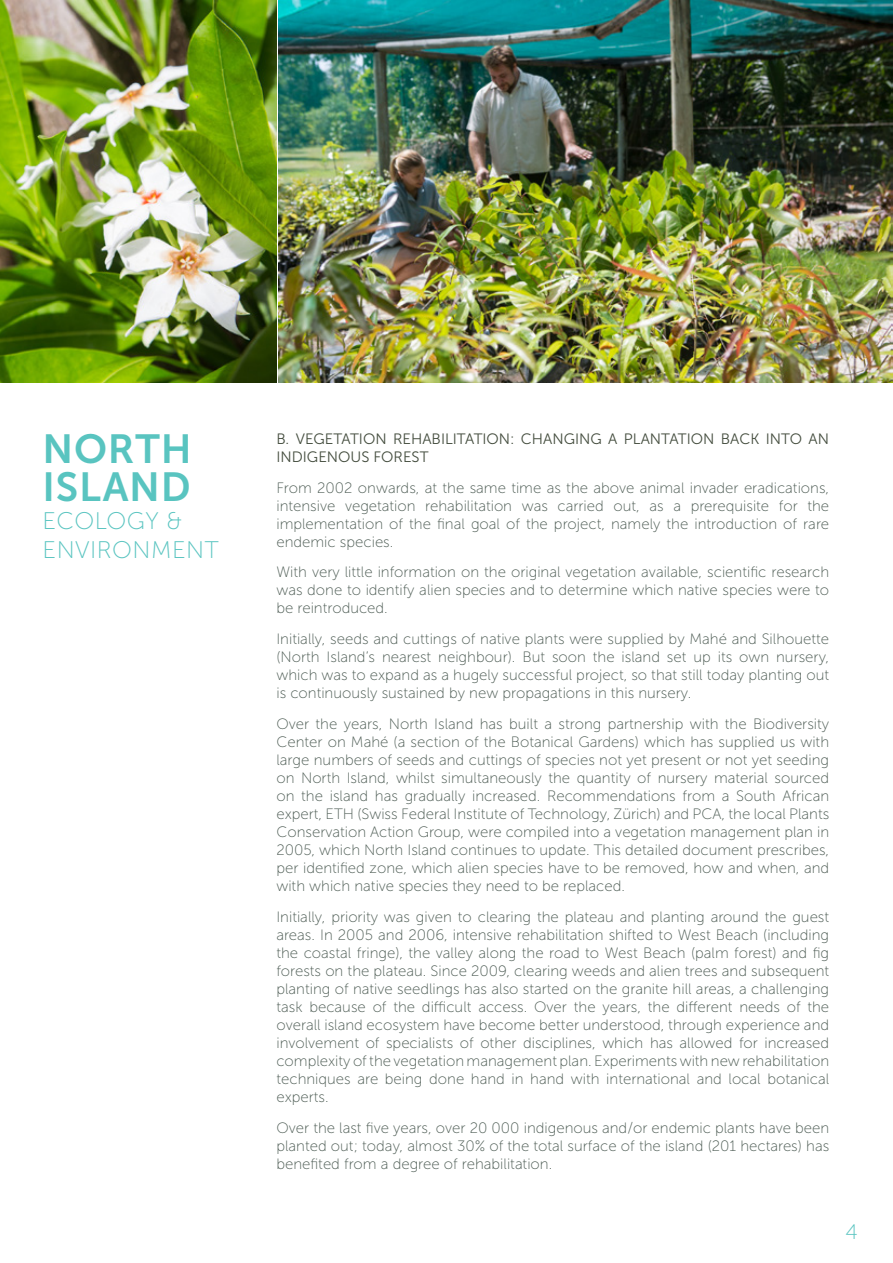
<style>
.page{position:relative;width:893px;height:1263px;background:#fff}
.page>*{position:absolute;margin:0;border:0;box-sizing:border-box;transform-origin:0 0}
.t1{font:40.5px/37.5px "Museo Sans 700";letter-spacing:.02em;color:#59c4c0}
.t2{font:24px/28.8px "Museo Sans 100";letter-spacing:.02em;color:#59c4c0}
.t3{font:21px "Museo Sans 100";color:#59c4c0}
.NI-Body-NEW{font:15px/18px "Museo Sans 100";color:#4b5a52;text-align:right}
.NI-Body-NEW-2{font:15px/18px "Museo Sans 300";color:#434c3d}
</style>
<div class="page">
<img style="left:0;top:0;width:276px;height:383px">
<img style="left:279px;top:0;width:614px;height:383px">
<h1 class="t1" style="left:43px;top:430px;width:151px">NORTH<br>ISLAND</h1>
<h2 class="t2" style="left:43px;top:507px;width:178px">ECOLOGY &amp;<br>ENVIRONMENT</h2>
<p class="NI-Body-NEW-2" style="left:276px;top:430px;width:554px">B. VEGETATION REHABILITATION: CHANGING A PLANTATION BACK INTO AN<br>INDIGENOUS FOREST</p>
<p class="NI-Body-NEW" style="left:276px;top:479px;width:554px">From 2002 onwards, at the same time as the above animal invader eradications, the</p>
<p class="NI-Body-NEW" style="left:779px;top:497px;width:20px">for</p>
<p class="NI-Body-NEW" style="left:276px;top:497px;width:554px;text-align:left">intensive<br>implementation of the final goal of the project, namely the introduction of rare endemic species.</p>
<p class="NI-Body-NEW" style="left:276px;top:563px;width:554px;text-align:justify">With very little information on the original vegetation available, scientific research was done to identify alien species and to determine which native species were to be reintroduced.</p>
<p class="NI-Body-NEW" style="left:276px;top:630px;width:554px">Initially, seeds and cuttings of native plants were supplied by Mahé and Silhouette nursery,</p>
<p class="NI-Body-NEW" style="left:345px;top:497px;width:72px">vegetation</p>
<p class="NI-Body-NEW" style="left:425px;top:497px;width:88px">rehabilitation</p>
<p class="NI-Body-NEW" style="left:558px;top:497px;width:48px">carried</p>
<p class="NI-Body-NEW" style="left:691px;top:497px;width:80px">prerequisite</p>
<p class="NI-Body-NEW" style="left:614px;top:497px;width:28px">out,</p>
<p class="NI-Body-NEW" style="left:522px;top:497px;width:28px">was</p>
<p class="NI-Body-NEW" style="left:649px;top:497px;width:16px">as</p>
<p class="NI-Body-NEW" style="left:673px;top:497px;width:9px">a</p>
<p class="NI-Body-NEW" style="left:276px;top:648px;width:554px;text-align:left">(North<br>which was to expand as a hugely successful project, so that still today planting out is continuously sustained by new propagations in this nursery.</p>
<p class="NI-Body-NEW" style="left:276px;top:715px;width:554px;text-align:justify">Over the years, North Island has built a strong partnership with the Biodiversity Center on Mahé (a section of the Botanical Gardens) which has supplied us with large numbers of seeds and cuttings of species not yet present or not yet seeding on North Island, whilst simultaneously the quantity of nursery material sourced on the island has gradually increased. Recommendations from a South African expert, ETH (Swiss Federal Institute of Technology, Zürich) and PCA, the local Plants Conservation Action Group, were compiled into a vegetation management plan in 2005, which North Island continues to update. This detailed document prescribes, per identified zone, which alien species have to be removed, how and when, and with which native species they need to be replaced.</p>
<p class="NI-Body-NEW" style="left:276px;top:908px;width:554px">Initially, priority was given to clearing the plateau and planting around the guest areas In. 2005 and 2006, intensive rehabilitation shifted to West Beach (including the coastal fringe ,) the valley along the road to West Beach (palm forest) and fig forests on the plateau. Since 2009, clearing weeds and alien trees and subsequent planting of native seedlings has also started on the granite hill areas a, challenging the</p>
<p class="NI-Body-NEW" style="left:438px;top:648px;width:79px">neighbour .)</p>
<p class="NI-Body-NEW" style="left:327px;top:648px;width:50px">Island s’</p>
<p class="NI-Body-NEW" style="left:522px;top:648px;width:24px">But</p>
<p class="NI-Body-NEW" style="left:593px;top:648px;width:23px">the</p>
<p class="NI-Body-NEW" style="left:622px;top:648px;width:40px">island</p>
<p class="NI-Body-NEW" style="left:718px;top:648px;width:16px">its</p>
<p class="NI-Body-NEW" style="left:382px;top:648px;width:51px">nearest</p>
<p class="NI-Body-NEW" style="left:667px;top:648px;width:21px">set</p>
<p class="NI-Body-NEW" style="left:552px;top:648px;width:35px">soon</p>
<p class="NI-Body-NEW" style="left:693px;top:648px;width:19px">up</p>
<p class="NI-Body-NEW" style="left:739px;top:648px;width:32px">own</p>
<p class="NI-Body-NEW" style="left:534px;top:998px;width:34px">Over</p>
<p class="NI-Body-NEW" style="left:373px;top:998px;width:15px">of</p>
<p class="NI-Body-NEW" style="left:422px;top:998px;width:51px">difficult</p>
<p class="NI-Body-NEW" style="left:676px;top:998px;width:58px">different</p>
<p class="NI-Body-NEW" style="left:787px;top:998px;width:15px">of</p>
<p class="NI-Body-NEW" style="left:276px;top:998px;width:554px;text-align:left">task<br>overall island ecosystem have become better understood, through experience and involvement of specialists of other disciplines, which has allowed for increased complexity of the vegetation management plan. Experiments with new rehabilitation techniques are being done hand in hand with international and local botanical experts.</p>
<p class="NI-Body-NEW" style="left:276px;top:1118px;width:554px;text-align:justify">Over the last five years, over 20 000 indigenous and/or endemic plants have been planted out; today, almost 30% of the total surface of the island (201 hectares) has benefited from a degree of rehabilitation.</p>
<p class="NI-Body-NEW" style="left:309px;top:998px;width:58px">because</p>
<p class="NI-Body-NEW" style="left:393px;top:998px;width:23px">the</p>
<p class="NI-Body-NEW" style="left:574px;top:998px;width:23px">the</p>
<p class="NI-Body-NEW" style="left:648px;top:998px;width:23px">the</p>
<p class="NI-Body-NEW" style="left:739px;top:998px;width:42px">needs</p>
<p class="NI-Body-NEW" style="left:478px;top:998px;width:51px">access.</p>
<p class="NI-Body-NEW" style="left:602px;top:998px;width:40px">years,</p>
<h3 class="t3" style="left:846px;top:1220px;width:14px">4</h3>
</div>
